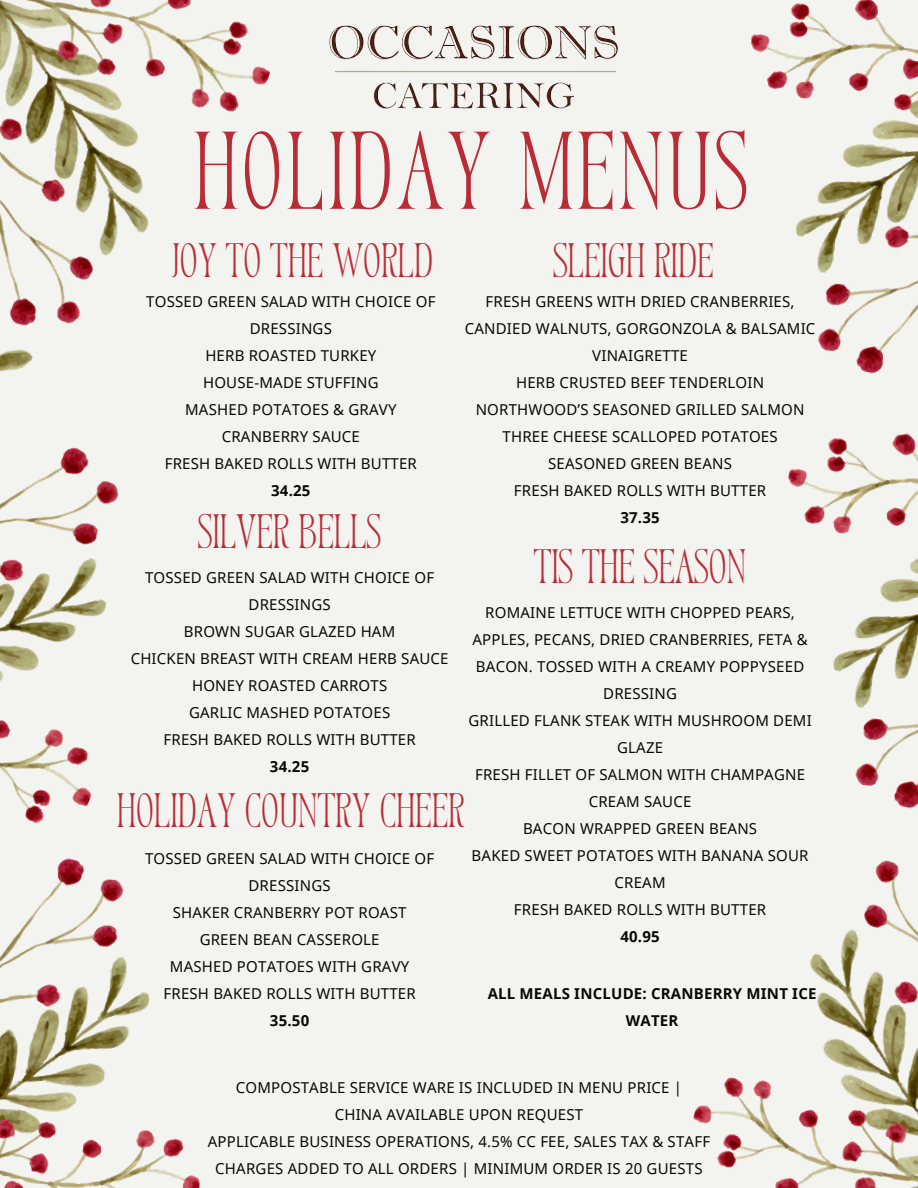
<style>
.page{position:relative;width:918px;height:1188px;background:#f3f3f0}
.page>*{position:absolute;margin:0;border:0;box-sizing:border-box;transform-origin:0 0}
.t1{font:102.75px "TAN Variety";letter-spacing:-.01em;color:#b92c36}
.t2{font:45px "TAN Variety";letter-spacing:-.05em;color:#b92c36}
.t3{font:15px/27px "Noto Sans";letter-spacing:.015em;color:#080704;text-align:center}
.t4{font:700 15px/27px "Noto Sans";letter-spacing:.015em;color:#080704;text-align:center}
</style>
<div class="page">
<img style="left:751px;top:0;width:167px;height:374px">
<img style="left:788px;top:433px;width:130px;height:308px">
<img style="left:0;top:447px;width:119px;height:322px">
<img style="left:0;top:769px;width:200px;height:419px">
<img style="left:0;top:0;width:271px;height:372px">
<img style="left:693px;top:741px;width:225px;height:447px">
<img style="left:329px;top:25px;width:290px;height:84px">
<h1 class="t1" style="left:192px;top:116px;width:560px">HOLIDAY MENUS</h1>
<h2 class="t2" style="left:170px;top:237px;width:265px">JOY TO THE WORLD</h2>
<h2 class="t2" style="left:552px;top:237px;width:164px">SLEIGH RIDE</h2>
<p class="t3" style="left:146px;top:288px;width:291px">TOSSED GREEN SALAD WITH CHOICE OF<br>DRESSINGS<br>HERB ROASTED TURKEY<br>HOUSE-MADE STUFFING<br>MASHED POTATOES &amp; GRAVY<br>CRANBERRY SAUCE<br>FRESH BAKED ROLLS WITH BUTTER</p>
<p class="t4" style="left:271px;top:477px;width:41px">34.25</p>
<p class="t3" style="left:465px;top:288px;width:352px">FRESH GREENS WITH DRIED CRANBERRIES,<br>CANDIED WALNUTS, GORGONZOLA &amp; BALSAMIC<br>VINAIGRETTE<br>HERB CRUSTED BEEF TENDERLOIN<br>NORTHWOOD’S SEASONED GRILLED SALMON<br>THREE CHEESE SCALLOPED POTATOES<br>SEASONED GREEN BEANS<br>FRESH BAKED ROLLS WITH BUTTER</p>
<p class="t4" style="left:620px;top:504px;width:41px">37.35</p>
<h2 class="t2" style="left:197px;top:508px;width:187px">SILVER BELLS</h2>
<h2 class="t2" style="left:533px;top:542px;width:216px">TIS THE SEASON</h2>
<p class="t3" style="left:131px;top:563px;width:319px">TOSSED GREEN SALAD WITH CHOICE OF<br>DRESSINGS<br>BROWN SUGAR GLAZED HAM<br>CHICKEN BREAST WITH CREAM HERB SAUCE<br>HONEY ROASTED CARROTS<br>GARLIC MASHED POTATOES<br>FRESH BAKED ROLLS WITH BUTTER</p>
<p class="t4" style="left:270px;top:752px;width:41px">34.25</p>
<p class="t3" style="left:468px;top:599px;width:345px">ROMAINE LETTUCE WITH CHOPPED PEARS,<br>APPLES, PECANS, DRIED CRANBERRIES, FETA &amp;<br>BACON. TOSSED WITH A CREAMY POPPYSEED<br>DRESSING<br>GRILLED FLANK STEAK WITH MUSHROOM DEMI<br>GLAZE<br>FRESH FILLET OF SALMON WITH CHAMPAGNE<br>CREAM SAUCE<br>BACON WRAPPED GREEN BEANS<br>BAKED SWEET POTATOES WITH BANANA SOUR<br>CREAM<br>FRESH BAKED ROLLS WITH BUTTER</p>
<p class="t4" style="left:620px;top:923px;width:41px">40.95</p>
<h2 class="t2" style="left:116px;top:786px;width:352px">HOLIDAY COUNTRY CHEER</h2>
<p class="t3" style="left:145px;top:845px;width:291px">TOSSED GREEN SALAD WITH CHOICE OF<br>DRESSINGS<br>SHAKER CRANBERRY POT ROAST<br>GREEN BEAN CASSEROLE<br>MASHED POTATOES WITH GRAVY<br>FRESH BAKED ROLLS WITH BUTTER</p>
<p class="t4" style="left:270px;top:1007px;width:41px">35.50</p>
<p class="t4" style="left:488px;top:980px;width:330px">ALL MEALS INCLUDE: CRANBERRY MINT ICE<br>WATER</p>
<p class="t3" style="left:208px;top:1074px;width:504px">COMPOSTABLE SERVICE WARE IS INCLUDED IN MENU PRICE |<br>CHINA AVAILABLE UPON REQUEST<br>APPLICABLE BUSINESS OPERATIONS, 4.5% CC FEE, SALES TAX &amp; STAFF CHARGES ADDED TO ALL ORDERS | MINIMUM ORDER IS 20 GUESTS</p>
</div>
